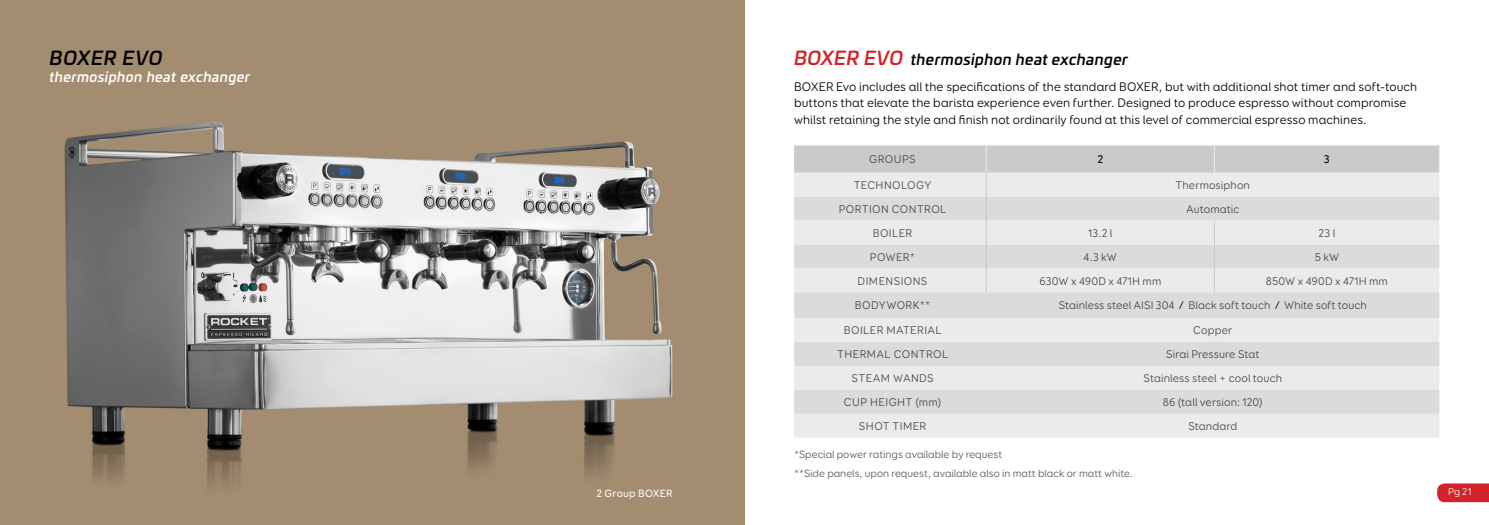
<style>
.page{position:relative;width:1489px;height:525px;background:#fff}
.page>*{position:absolute;margin:0;border:0;box-sizing:border-box;transform-origin:0 0}
.t1{font:italic 500 18.75px "Univia Pro";letter-spacing:.05em;color:#000}
.t2{font:italic 500 15px "Univia Pro";letter-spacing:.025em;color:#000}
.t3{font:italic 500 13.75px "Univia Pro";letter-spacing:.025em;color:#fff}
.t4{font:12.5px/16.2px "Booster Next FY";letter-spacing:.005em;color:#000}
.t5{font:11.25px "Booster Next FY";letter-spacing:.01em;color:#464547}
.t6{font:11.25px "Booster Next FY";letter-spacing:.04em;color:#464547}
.t7{font:11.25px "Booster Next FY";letter-spacing:.035em;color:#464547}
.t8{font:11.25px "Booster Next FY";letter-spacing:.03em;color:#464547}
.t9{font:500 11.25px "Booster Next FY";color:#000}
.t10{font:11.12px "Booster Next FY";letter-spacing:.015em;color:#464547}
.t11{font:10.62px/18px "Booster Next FY";color:#58595b}
.t12{font:500 10.62px "Booster Next FY";letter-spacing:.02em;color:#fff}
.t13{font:10px "Booster Next FY";color:#fff}
.s1{font-size:18.75px;color:#d2232a}
.s2{font-size:11.25px}
.s3{color:#000}
</style>
<div class="page">
<svg style="left:1437px;top:483px;width:51px;height:19px"></svg>
<div style="left:794px;top:413px;width:645px;height:24px;background:#ebebec"></div>
<svg style="left:794px;top:292px;width:645px;height:121px;background:#e0e1e2"></svg>
<svg style="left:794px;top:145px;width:645px;height:147px;background:#dfdfe1"></svg>
<img style="left:0;top:13px;width:744px;height:511px">
<h1 class="t1" style="left:50px;top:43px;width:114px">BOXER EVO</h1>
<p class="t3" style="left:50px;top:66px;width:202px">thermosiphon heat exchanger</p>
<p class="t12" style="left:596px;top:486px;width:78px">2 Group BOXER</p>
<p class="t2" style="left:794px;top:47px;width:335px"><span class="s1">BOXER EVO</span> thermosiphon heat exchanger</p>
<p class="t4" style="left:794px;top:78px;width:624px">BOXER Evo includes all the specifications of the standard BOXER, but with additional shot timer and soft-touch buttons that elevate the barista experience even further. Designed to produce espresso without compromise whilst retaining the style and finish not ordinarily found at this level of commercial espresso machines.</p>
<p class="t5" style="left:869px;top:152px;width:48px">GROUPS</p>
<p class="t9" style="left:1097px;top:152px;width:7px">2</p>
<p class="t9" style="left:1323px;top:152px;width:7px">3</p>
<p class="t7" style="left:853px;top:178px;width:79px">TECHNOLOGY</p>
<p class="t5" style="left:1175px;top:178px;width:76px">Thermosiphon</p>
<p class="t6" style="left:838px;top:202px;width:109px">PORTION CONTROL</p>
<p class="t5" style="left:1185px;top:202px;width:55px">Automatic</p>
<p class="t5" style="left:872px;top:226px;width:41px">BOILER</p>
<p class="t5" style="left:1088px;top:226px;width:26px">13.2 l</p>
<p class="t5" style="left:1318px;top:226px;width:18px">23 l</p>
<p class="t5" style="left:869px;top:250px;width:47px">POWER*</p>
<p class="t5" style="left:1083px;top:250px;width:35px">4.3 kW</p>
<p class="t5" style="left:1314px;top:250px;width:26px">5 kW</p>
<p class="t6" style="left:857px;top:274px;width:71px">DIMENSIONS</p>
<p class="t10" style="left:1039px;top:274px;width:123px"><span class="s2">630W x</span> 490D x 471H mm</p>
<p class="t10" style="left:1265px;top:274px;width:124px"><span class="s2">850W</span> x 490D x 471H mm</p>
<p class="t6" style="left:854px;top:298px;width:77px">BODYWORK**</p>
<p class="t5" style="left:1058px;top:298px;width:310px">Stainless steel AISI 304 <span class="s3">/</span> Black soft touch <span class="s3">/</span> White soft touch</p>
<p class="t7" style="left:843px;top:323px;width:99px">BOILER MATERIAL</p>
<p class="t5" style="left:1193px;top:323px;width:41px">Copper</p>
<p class="t7" style="left:837px;top:347px;width:112px">THERMAL CONTROL</p>
<p class="t5" style="left:1165px;top:347px;width:95px">Sirai Pressure Stat</p>
<p class="t8" style="left:851px;top:371px;width:84px">STEAM WANDS</p>
<p class="t5" style="left:1143px;top:371px;width:140px">Stainless steel + cool touch</p>
<p class="t6" style="left:843px;top:395px;width:99px">CUP HEIGHT (mm)</p>
<p class="t5" style="left:1162px;top:395px;width:101px">86 (tall version: 120)</p>
<p class="t6" style="left:859px;top:419px;width:69px">SHOT TIMER</p>
<p class="t5" style="left:1188px;top:419px;width:50px">Standard</p>
<p class="t11" style="left:794px;top:445px;width:340px">*Special power ratings available by request<br>**Side panels, upon request, available also in matt black or matt white.</p>
<p class="t13" style="left:1447px;top:485px;width:25px">Pg 21</p>
</div>
